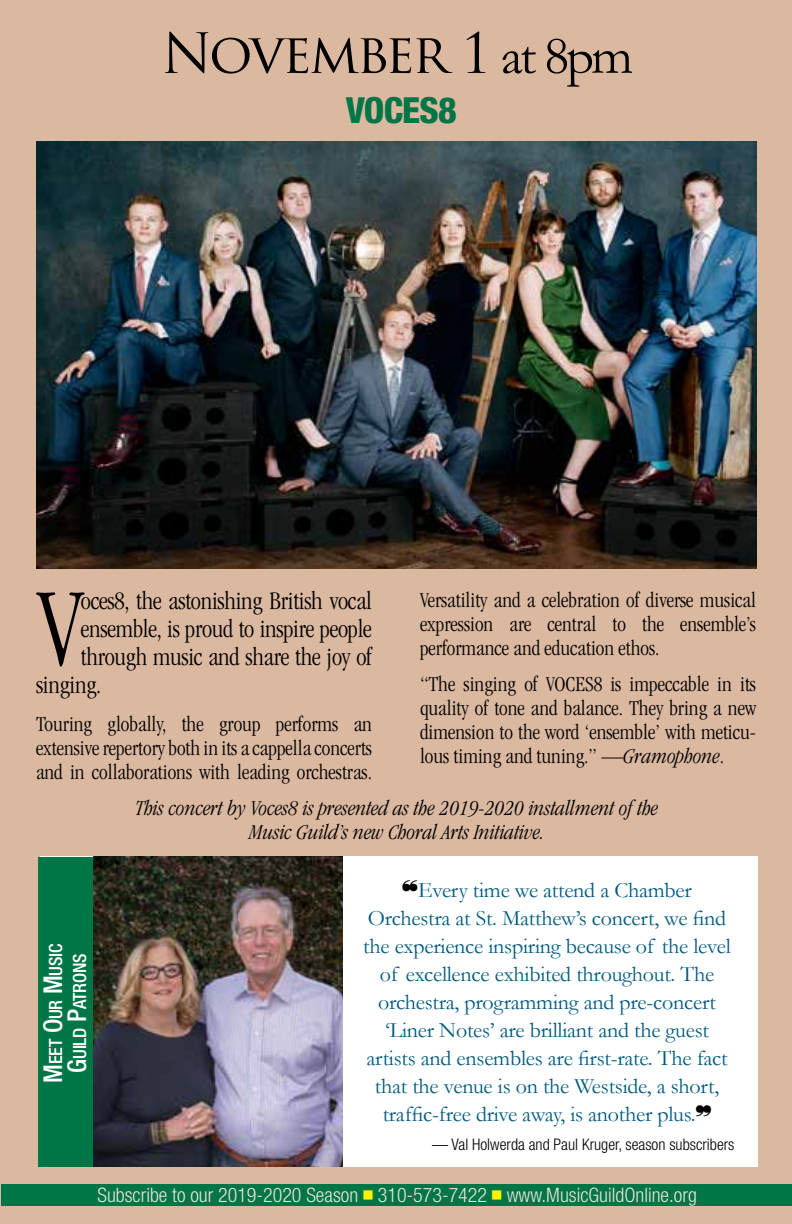
<style>
.page{position:relative;width:792px;height:1224px;background:#dbb8a0}
.page>*{position:absolute;margin:0;border:0;box-sizing:border-box;transform-origin:0 0}
.t1{font:300 condensed 114.8px "Garamond";color:#000}
.t2{font:54px "Trajan Pro";letter-spacing:-.05em;color:#000}
.t3{font:800 condensed 36px "Helvetica Neue LT Pro";letter-spacing:-.02em;color:#007647}
.t4{font:300 condensed 26px "Garamond";letter-spacing:-.01em;color:#000}
.t5{font:300 condensed 22px/24px "Garamond";color:#000;text-align:justify}
.t6{font:22px "Garamond";letter-spacing:-.01em;color:#005b7e}
.t7{font:italic 300 condensed 22px/24px "Garamond";color:#000;text-align:center}
.t8{font:300 condensed 20px "Helvetica Neue LT Pro";color:#efe2d7}
.t9{font:500 condensed 18.2px/24px "Helvetica Neue LT Pro";letter-spacing:-.015em;color:#fff;text-align:center}
.t10{font:300 condensed 16px "Helvetica Neue LT Pro";color:#000}
.s1{font-family:"Garamond"}
.s2{font-style:italic}
.s3{font-size:26px}
</style>
<div class="page">
<div style="left:1px;top:1184px;width:791px;height:22px;background:#007647"></div>
<div style="left:40px;top:857px;width:718px;height:310px;background:#fff"></div>
<div style="left:38px;top:857px;width:55px;height:309px;background:#007647"></div>
<img style="left:94px;top:857px;width:249px;height:309px">
<img style="left:36px;top:141px;width:720px;height:427px">
<h2 class="t2" style="left:161px;top:19px;width:473px">November 1 <span class="s1">at 8pm</span></h2>
<h3 class="t3" style="left:346px;top:88px;width:113px">VOCES8</h3>
<p class="t4" style="left:81px;top:586px;width:293px">oces8, the astonishing British vocal</p>
<p class="t4" style="left:81px;top:614px;width:293px">ensemble, is proud to inspire people</p>
<p class="t4" style="left:81px;top:642px;width:293px">through music and share the joy of</p>
<p class="t4" style="left:36px;top:670px;width:67px">singing.</p>
<p class="t5" style="left:36px;top:712px;width:338px">Touring globally, the group performs an extensive repertory both in its a cappella concerts and in collaborations with leading orchestras.</p>
<p class="t7" style="left:136px;top:796px;width:524px">This concert by Voces8 is presented as the 2019-2020 installment of the<br>Music Guild’s new Choral Arts Initiative.</p>
<p class="t5" style="left:420px;top:588px;width:338px">Versatility and a celebration of diverse musical expression are central to the ensemble’s performance and education ethos.</p>
<p class="t5" style="left:420px;top:672px;width:338px">“The singing of VOCES8 is impeccable in its quality of tone and balance. They bring a new dimension to the word ‘ensemble’ with meticu&shy;lous timing and tuning.” —<span class="s2">Gramophone</span>.</p>
<h1 class="t1" style="left:37px;top:566px;width:46px">V</h1>
<p class="t9" style="left:44px;top:1083px;width:141px;rotate:-90deg"><span class="s3">M</span>eet <span class="s3">O</span>ur <span class="s3">M</span>usic<br><span class="s3">G</span>uild <span class="s3">P</span>atrons</p>
<p class="t6" style="left:418px;top:875px;width:275px">Every time we attend a Chamber</p>
<p class="t6" style="left:368px;top:903px;width:360px">Orchestra at St. Matthew’s concert, we find</p>
<p class="t6" style="left:363px;top:931px;width:369px">the experience inspiring because of the level</p>
<p class="t6" style="left:380px;top:959px;width:336px">of excellence exhibited throughout. The</p>
<p class="t6" style="left:378px;top:987px;width:340px">orchestra, programming and pre-concert</p>
<p class="t6" style="left:385px;top:1015px;width:325px">‘Liner Notes’ are brilliant and the guest</p>
<p class="t6" style="left:366px;top:1043px;width:363px">artists and ensembles are first-rate. The fact</p>
<p class="t6" style="left:375px;top:1071px;width:346px">that the venue is on the Westside, a short,</p>
<p class="t6" style="left:383px;top:1099px;width:314px">traffic-free drive away, is another plus.</p>
<p class="t10" style="left:432px;top:1135px;width:304px">— Val Holwerda and Paul Kruger, season subscribers</p>
<p class="t8" style="left:98px;top:1184px;width:601px">Subscribe to our 2019-2020 Season <sup>■</sup> 310-573-7422 <sup>■</sup> www.MusicGuildOnline.org</p>
</div>
